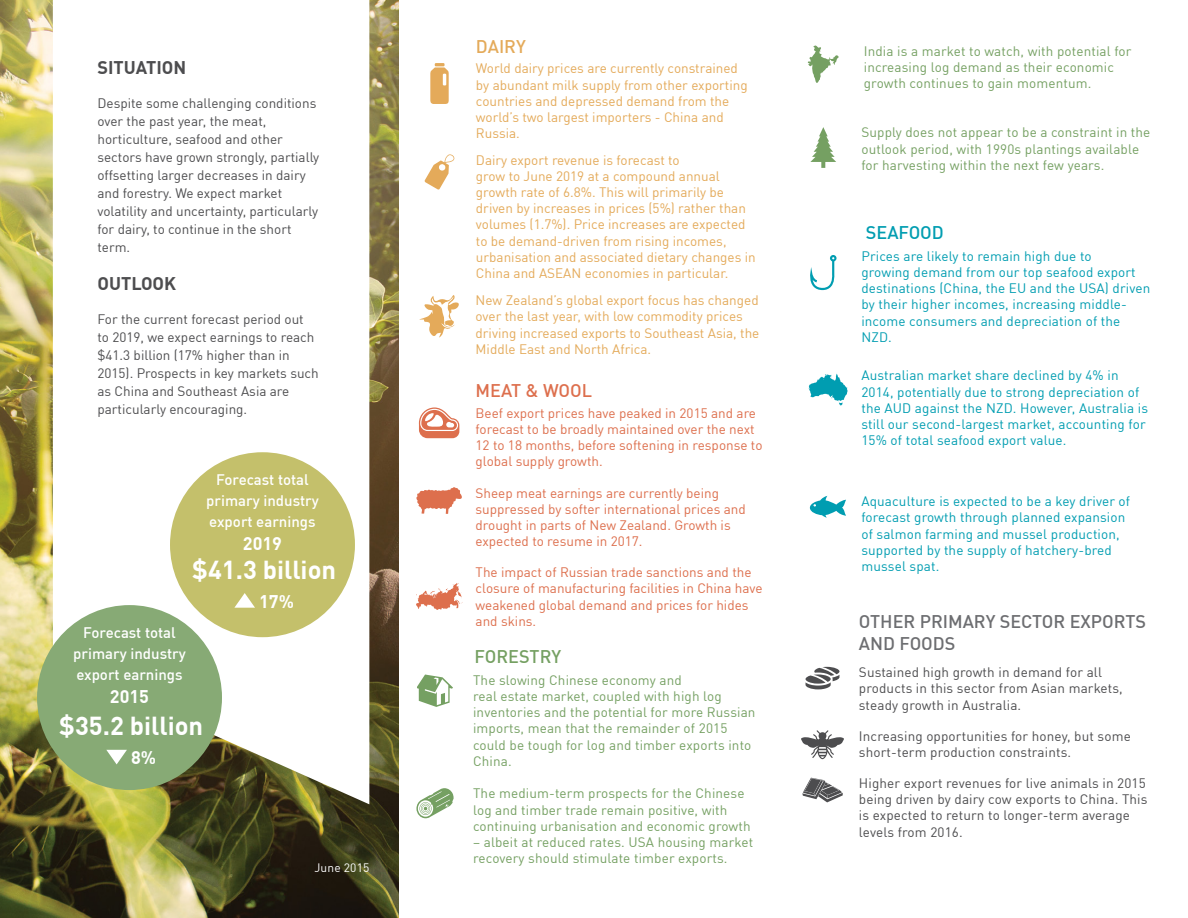
<style>
.page{position:relative;width:1188px;height:918px;background:#fff}
.page>*{position:absolute;margin:0;border:0;box-sizing:border-box;transform-origin:0 0}
.Body{font:700 25.5px "DIN";color:#fff}
.BTF_text{font:700 25.5px "DIN";color:#fff}
.Sector_Header_Title{font:500 18px/21.6px "DIN";color:#6d6e71}
.Sector_Header_Title-2{font:700 18px "DIN";color:#4d4d4f}
.BTF_text-2{font:700 18px "DIN";color:#fff}
.Sector_Header_Title-3{font:500 18px "DIN";letter-spacing:-.005em;color:#dd6f4d}
.Sector_Header_Title-4{font:500 18px "DIN";color:#75a062}
.Sector_Header_Title-5{font:500 18px "DIN";color:#009db1}
.Sector_Header_Title-6{font:500 18px "DIN";color:#e4aa5a}
.BTF_text-3{font:500 15px/21px "DIN";color:#fff;text-align:center}
.Sector_Header_Title-7{font:13.5px/18px "DIN";color:#4d4d4f}
.Sector_Header_Title-8{font:13.5px/16.2px "DIN";color:#e4aa5a}
.Sector_Header_Title-9{font:13.5px/16.2px "DIN";letter-spacing:.01em;color:#75a062}
.Sector_Header_Title-10{font:13.5px/16.2px "DIN";letter-spacing:.01em;color:#009db1}
.Sector_Header_Title-11{font:13.5px/16.2px "DIN";color:#dd6f4d}
.Sector_Header_Title-12{font:12px "DIN";letter-spacing:.01em;color:#fff}
</style>
<div class="page">
<img style="left:0;top:0;width:398px;height:918px">
<svg style="left:53px;top:0;width:316px;height:804px"></svg>
<svg style="left:419px;top:295px;width:40px;height:43px"></svg>
<svg style="left:430px;top:63px;width:19px;height:41px"></svg>
<svg style="left:424px;top:154px;width:30px;height:36px"></svg>
<svg style="left:416px;top:487px;width:46px;height:27px"></svg>
<svg style="left:419px;top:407px;width:40px;height:31px"></svg>
<svg style="left:416px;top:583px;width:47px;height:27px"></svg>
<svg style="left:806px;top:667px;width:33px;height:22px"></svg>
<svg style="left:802px;top:778px;width:41px;height:24px"></svg>
<svg style="left:801px;top:730px;width:43px;height:29px"></svg>
<svg style="left:810px;top:127px;width:26px;height:41px"></svg>
<svg style="left:416px;top:788px;width:38px;height:30px"></svg>
<svg style="left:417px;top:675px;width:36px;height:32px"></svg>
<svg style="left:808px;top:45px;width:31px;height:38px"></svg>
<svg style="left:810px;top:496px;width:36px;height:22px"></svg>
<svg style="left:810px;top:255px;width:27px;height:35px"></svg>
<svg style="left:808px;top:373px;width:40px;height:32px"></svg>
<div style="left:37px;top:605px;width:185px;height:185px;background:#87aa75;border-radius:50%"></div>
<svg style="left:106px;top:750px;width:21px;height:14px"></svg>
<div style="left:170px;top:452px;width:185px;height:185px;background:#c4c06b;border-radius:50%"></div>
<svg style="left:234px;top:593px;width:21px;height:15px"></svg>
<p class="Sector_Header_Title-2" style="left:97px;top:55px;width:90px">SITUATION</p>
<p class="Sector_Header_Title-7" style="left:97px;top:94px;width:223px">Despite some challenging conditions over the past year, the meat, horticulture, seafood and other sectors have grown strongly, partially offsetting larger decreases in dairy and forestry. We expect market volatility and uncertainty, particularly for dairy, to continue in the short term.</p>
<p class="Sector_Header_Title-2" style="left:97px;top:272px;width:80px">OUTLOOK</p>
<p class="Sector_Header_Title-7" style="left:97px;top:310px;width:223px">For the current forecast period out<br>to 2019, we expect earnings to reach $41.3 billion (17% higher than in 2015). Prospects in key markets such as China and Southeast Asia are particularly encouraging.</p>
<p class="BTF_text-3" style="left:206px;top:469px;width:114px">Forecast total primary industry export earnings</p>
<p class="BTF_text-2" style="left:243px;top:532px;width:41px">2019</p>
<p class="BTF_text" style="left:192px;top:553px;width:145px">$41.3 billion</p>
<p class="BTF_text-2" style="left:259px;top:589px;width:36px">17%</p>
<p class="BTF_text-3" style="left:73px;top:622px;width:114px">Forecast total primary industry export earnings</p>
<p class="BTF_text-2" style="left:110px;top:685px;width:41px">2015</p>
<p class="Body" style="left:59px;top:709px;width:145px">$35.2 billion</p>
<p class="BTF_text-2" style="left:131px;top:746px;width:27px">8%</p>
<p class="Sector_Header_Title-12" style="left:314px;top:861px;width:56px">June 2015</p>
<p class="Sector_Header_Title-6" style="left:476px;top:35px;width:51px">DAIRY</p>
<p class="Sector_Header_Title-8" style="left:476px;top:60px;width:273px">World dairy prices are currently constrained by abundant milk supply from other exporting countries and depressed demand from the world’s two largest importers - China and Russia.</p>
<p class="Sector_Header_Title-8" style="left:476px;top:151px;width:205px">Dairy export revenue is forecast to</p>
<p class="Sector_Header_Title-8" style="left:476px;top:168px;width:281px">grow to June 2019 at a compound annual growth rate of 6.8%. This will primarily be driven by increases in prices (5%) rather than volumes (1.7%). Price increases are expected to be demand-driven from rising incomes, urbanisation and associated dietary changes in China and ASEAN economies in particular.</p>
<p class="Sector_Header_Title-8" style="left:476px;top:292px;width:285px">New Zealand’s global export focus has changed over the last year, with low commodity prices driving increased exports to Southeast Asia, the Middle East and North Africa.</p>
<p class="Sector_Header_Title-3" style="left:476px;top:379px;width:118px">MEAT &amp; WOOL</p>
<p class="Sector_Header_Title-11" style="left:476px;top:405px;width:288px">Beef export prices have peaked in 2015 and are forecast to be broadly maintained over the next 12 to 18 months, before softening in response to global supply growth.</p>
<p class="Sector_Header_Title-11" style="left:476px;top:484px;width:272px">Sheep meat earnings are currently being suppressed by softer international prices and drought in parts of New Zealand. Growth is expected to resume in 2017.</p>
<p class="Sector_Header_Title-11" style="left:476px;top:564px;width:289px">The impact of Russian trade sanctions and the closure of manufacturing facilities in China have weakened global demand and prices for hides and skins.</p>
<p class="Sector_Header_Title-4" style="left:475px;top:645px;width:88px">FORESTRY</p>
<p class="Sector_Header_Title-9" style="left:473px;top:672px;width:210px">The slowing Chinese economy and</p>
<p class="Sector_Header_Title-9" style="left:473px;top:688px;width:284px">real estate market, coupled with high log inventories and the potential for more Russian imports, mean that the remainder of 2015 could be tough for log and timber exports into China.</p>
<p class="Sector_Header_Title-9" style="left:473px;top:785px;width:279px">The medium-term prospects for the Chinese log and timber trade remain positive, with continuing urbanisation and economic growth</p>
<p class="Sector_Header_Title-9" style="left:473px;top:834px;width:282px">– albeit at reduced rates. USA housing market recovery should stimulate timber exports.</p>
<p class="Sector_Header_Title-9" style="left:864px;top:43px;width:269px">India is a market to watch, with potential for increasing log demand as their economic growth continues to gain momentum.</p>
<p class="Sector_Header_Title-9" style="left:861px;top:124px;width:291px">Supply does not appear to be a constraint in the outlook period, with 1990s plantings available for harvesting within the next few years.</p>
<p class="Sector_Header_Title-5" style="left:866px;top:221px;width:79px">SEAFOOD</p>
<p class="Sector_Header_Title-10" style="left:861px;top:248px;width:290px">Prices are likely to remain high due to<br>growing demand from our top seafood export destinations (China, the EU and the USA) driven by their higher incomes, increasing middle&shy;income consumers and depreciation of the NZD.</p>
<p class="Sector_Header_Title-10" style="left:861px;top:367px;width:288px">Australian market share declined by 4% in 2014, potentially due to strong depreciation of the AUD against the NZD. However, Australia is still our second-largest market, accounting for 15% of total seafood export value.</p>
<p class="Sector_Header_Title-10" style="left:861px;top:493px;width:270px">Aquaculture is expected to be a key driver of forecast growth through planned expansion of salmon farming and mussel production, supported by the supply of hatchery-bred mussel spat.</p>
<p class="Sector_Header_Title" style="left:859px;top:610px;width:289px">OTHER PRIMARY SECTOR EXPORTS<br>AND FOODS</p>
<p class="Sector_Header_Title-7" style="left:859px;top:664px;width:265px;line-height:16.2px">Sustained high growth in demand for all products in this sector from Asian markets, steady growth in Australia.</p>
<p class="Sector_Header_Title-7" style="left:859px;top:727px;width:273px;line-height:16.2px">Increasing opportunities for honey, but some short-term production constraints.</p>
<p class="Sector_Header_Title-7" style="left:859px;top:775px;width:290px;line-height:16.2px">Higher export revenues for live animals in 2015 being driven by dairy cow exports to China. This is expected to return to longer-term average levels from 2016.</p>
</div>
